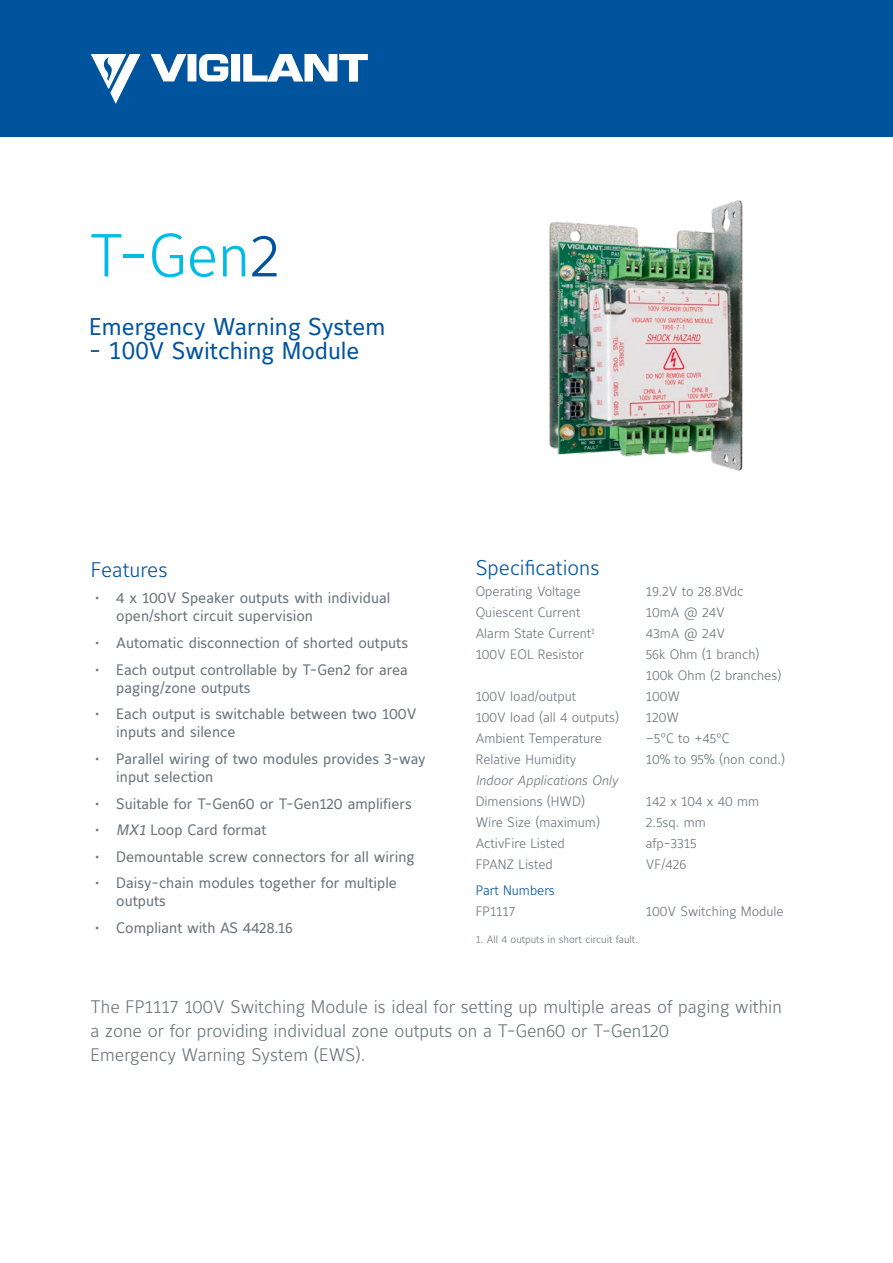
<style>
.page{position:relative;width:893px;height:1263px;background:#fff}
.page>*{position:absolute;margin:0;border:0;box-sizing:border-box;transform-origin:0 0}
.t1{font:300 60px "Maurea Jci Lf ML";color:#00bce4}
.t2{font:24px "Maurea Jci Tf ML";color:#00549e}
.t3{font:300 21px "Maurea Jci Lf ML";color:#00549e}
.t4{font:300 18px/24px "Maurea Jci Lf ML";color:#6a737b}
.t5{font:15px/18.1px "Maurea Jci Lf ML";color:#6a737b}
.t6{font:300 13.5px/21px "Maurea Jci Lf ML";color:#6a737b}
.t7{font:italic 300 13.5px "Maurea Jci Lf ML";color:#6a737b}
.t8{font:300 13.5px "Maurea Jci Lf ML";color:#00549e}
.t9{font:300 10.5px "Maurea Jci Lf ML";color:#6a737b}
.s1{color:#00549e}
.s2{font-style:italic}
</style>
<div class="page">
<div style="left:0;top:0;width:893px;height:136px;background:#00549e"></div>
<svg style="left:150px;top:54px;width:37px;height:28px"></svg>
<div style="left:188px;top:55px;width:8px;height:26px;background:#fff"></div>
<svg style="left:199px;top:54px;width:30px;height:28px"></svg>
<div style="left:232px;top:55px;width:8px;height:26px;background:#fff"></div>
<div style="left:231px;top:54px;width:9px;height:28px;border:1px solid #fff"></div>
<svg style="left:243px;top:54px;width:125px;height:28px"></svg>
<svg style="left:91px;top:54px;width:50px;height:50px"></svg>
<img style="left:549px;top:200px;width:194px;height:271px">
<h1 class="t1" style="left:89px;top:218px;width:192px">T-Gen<span class="s1">2</span></h1>
<h2 class="t2" style="left:89px;top:312px;width:298px">Emergency Warning System</h2>
<h2 class="t2" style="left:89px;top:336px;width:272px">- 100V Switching Module</h2>
<h3 class="t3" style="left:91px;top:556px;width:78px">Features</h3>
<p class="t5" style="left:116px;top:589px;width:275px;text-indent:-21px">• 4 x 100V Speaker outputs with individual open/short circuit supervision</p>
<p class="t5" style="left:95px;top:634px;width:315px">• Automatic disconnection of shorted outputs</p>
<p class="t5" style="left:116px;top:660px;width:293px;text-indent:-21px">• Each output controllable by T-Gen2 for area paging/zone outputs</p>
<p class="t5" style="left:116px;top:705px;width:302px;text-indent:-21px">• Each output is switchable between two 100V inputs and silence</p>
<p class="t5" style="left:116px;top:750px;width:311px;text-indent:-21px">• Parallel wiring of two modules provides 3-way input selection</p>
<p class="t5" style="left:95px;top:794px;width:318px">• Suitable for T-Gen60 or T-Gen120 amplifiers</p>
<p class="t5" style="left:95px;top:821px;width:173px">• <span class="s2">MX1</span> Loop Card format</p>
<p class="t5" style="left:95px;top:847px;width:321px">• Demountable screw connectors for all wiring</p>
<p class="t5" style="left:116px;top:874px;width:282px;text-indent:-21px">• Daisy-chain modules together for multiple outputs</p>
<p class="t5" style="left:95px;top:919px;width:199px">• Compliant with AS 4428.16</p>
<h3 class="t3" style="left:476px;top:555px;width:125px">Specifications</h3>
<p class="t6" style="left:476px;top:581px;width:106px">Operating Voltage</p>
<p class="t6" style="left:646px;top:581px;width:99px">19.2V to 28.8Vdc</p>
<p class="t6" style="left:476px;top:602px;width:106px">Quiescent Current</p>
<p class="t6" style="left:646px;top:602px;width:81px">10mA @ 24V</p>
<p class="t6" style="left:476px;top:623px;width:121px">Alarm State Current<sup>1</sup></p>
<p class="t6" style="left:646px;top:623px;width:81px">43mA @ 24V</p>
<p class="t6" style="left:476px;top:644px;width:110px">100V EOL Resistor</p>
<p class="t6" style="left:646px;top:644px;width:137px">56k Ohm (1 branch)<br>100k Ohm (2 branches)</p>
<p class="t6" style="left:476px;top:686px;width:102px">100V load/output</p>
<p class="t6" style="left:646px;top:686px;width:36px">100W</p>
<p class="t6" style="left:476px;top:707px;width:145px">100V load (all 4 outputs)</p>
<p class="t6" style="left:646px;top:707px;width:35px">120W</p>
<p class="t6" style="left:476px;top:728px;width:128px">Ambient Temperature</p>
<p class="t6" style="left:646px;top:728px;width:85px">–5°C to +45°C</p>
<p class="t6" style="left:476px;top:749px;width:102px">Relative Humidity</p>
<p class="t6" style="left:646px;top:749px;width:141px">10% to 95% (non cond.)</p>
<p class="t7" style="left:476px;top:772px;width:144px">Indoor Applications Only</p>
<p class="t6" style="left:476px;top:791px;width:111px">Dimensions (HWD)</p>
<p class="t6" style="left:646px;top:791px;width:115px">142 x 104 x 40 mm</p>
<p class="t6" style="left:476px;top:812px;width:126px">Wire Size (maximum)</p>
<p class="t6" style="left:646px;top:812px;width:62px">2.5sq. mm</p>
<p class="t6" style="left:476px;top:833px;width:91px">ActivFire Listed</p>
<p class="t6" style="left:646px;top:833px;width:52px">afp-3315</p>
<p class="t6" style="left:476px;top:854px;width:79px">FPANZ Listed</p>
<p class="t6" style="left:646px;top:854px;width:42px">VF/426</p>
<p class="t8" style="left:476px;top:882px;width:81px">Part Numbers</p>
<p class="t6" style="left:476px;top:900px;width:41px">FP1117</p>
<p class="t6" style="left:646px;top:900px;width:139px">100V Switching Module</p>
<p class="t9" style="left:476px;top:933px;width:164px">1. All 4 outputs in short circuit fault.</p>
<p class="t4" style="left:91px;top:994px;width:693px">The FP1117 100V Switching Module is ideal for setting up multiple areas of paging within a zone or for providing individual zone outputs on a T-Gen60 or T-Gen120<br>Emergency Warning System (EWS).</p>
</div>
